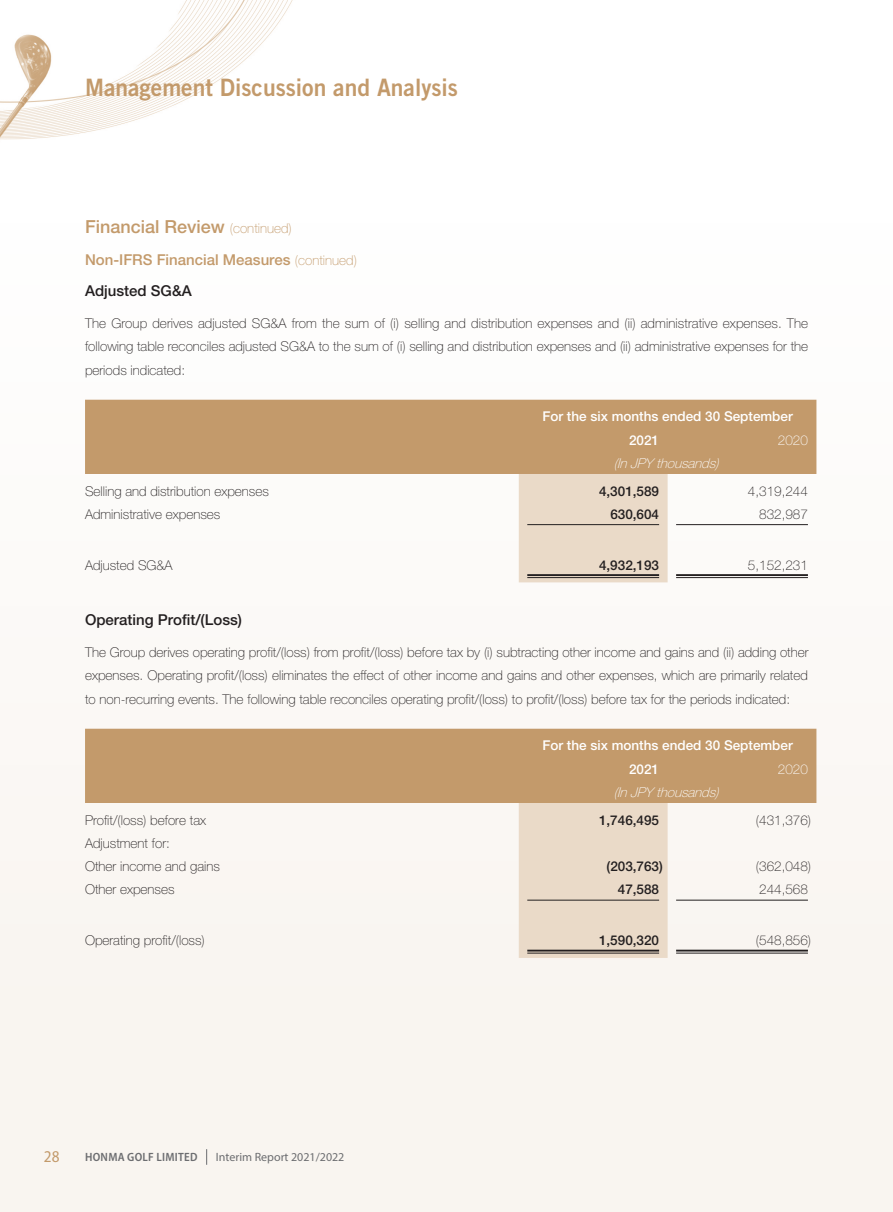
<style>
.page{position:relative;width:893px;height:1212px;background:#fbf9f7}
.page>*{position:absolute;margin:0;border:0;box-sizing:border-box;transform-origin:0 0}
.t1{font:24px "Trade Gothic LT Std Bd 2";color:#c39a6b;scale:.95 1}
.t2{font:500 18px "Helvetica Neue LT Std";color:#c39a6b}
.t3{font:semi-condensed 16.5px "Myriad Pro";color:#c39a6b}
.t4{font:500 15px/31.8px "Helvetica Neue LT Std";color:#c39a6b}
.t5{font:500 15px "Helvetica Neue LT Std";color:#231f20}
.t6{font:100 13.5px/23.2px "Helvetica Neue LT Std";color:#231f20;text-align:justify}
.t7{font:500 13.5px/23.2px "Helvetica Neue LT Std";color:#fff}
.t8{font:500 13.5px "Helvetica Neue LT Std";color:#231f20}
.t9{font:italic 100 13.5px "Helvetica Neue LT Std";color:#fff}
.t10{font:100 13.5px "Helvetica Neue LT Std";color:#fff}
.t11{font:12px "Myriad Pro";color:#6c6d70}
.t12{font:600 semi-condensed 12px "Myriad Pro";letter-spacing:.02em;color:#6c6d70}
.s1{font-weight:100;font-size:13.5px}
.s2{color:#231f20}
</style>
<div class="page">
<svg style="left:206px;top:1149px;width:1px;height:16px"></svg>
<div style="left:85px;top:400px;width:731px;height:74px;background:#c39a6b"></div>
<div style="left:519px;top:474px;width:149px;height:108px;background:#eadac8"></div>
<hr style="left:527px;top:524px;width:132px;height:1px;background:#231f20">
<hr style="left:676px;top:524px;width:132px;height:1px;background:#231f20">
<hr style="left:527px;top:574px;width:132px;height:2px;background:#231f20">
<hr style="left:527px;top:577px;width:132px;height:1px;background:#231f20">
<hr style="left:676px;top:574px;width:132px;height:2px;background:#231f20">
<hr style="left:676px;top:577px;width:132px;height:1px;background:#231f20">
<div style="left:85px;top:729px;width:731px;height:74px;background:#c39a6b"></div>
<div style="left:519px;top:803px;width:149px;height:155px;background:#eadac8"></div>
<hr style="left:527px;top:900px;width:132px;height:1px;background:#231f20">
<hr style="left:676px;top:900px;width:132px;height:1px;background:#231f20">
<hr style="left:527px;top:950px;width:132px;height:1px;background:#231f20">
<hr style="left:527px;top:953px;width:132px;height:1px;background:#231f20">
<hr style="left:676px;top:950px;width:132px;height:1px;background:#231f20">
<hr style="left:676px;top:953px;width:132px;height:1px;background:#231f20">
<h1 class="t1" style="left:85px;top:73px;width:394px">Management Discussion and Analysis</h1>
<h2 class="t2" style="left:85px;top:216px;width:208px">Financial Review <span class="s1">(continued)</span></h2>
<p class="t4" style="left:85px;top:243px;width:273px">Non-IFRS Financial Measures <span class="s1">(continued)<br></span><span class="s2">Adjusted SG&amp;A</span></p>
<p class="t6" style="left:85px;top:312px;width:725px">The Group derives adjusted SG&amp;A from the sum of (i) selling and distribution expenses and (ii) administrative expenses. The following table reconciles adjusted SG&amp;A to the sum of (i) selling and distribution expenses and (ii) administrative expenses for the periods indicated:</p>
<p class="t7" style="left:629px;top:405px;width:165px;text-indent:-87px">For the six months ended 30 September<br>2021</p>
<p class="t10" style="left:778px;top:432px;width:32px">2020</p>
<p class="t9" style="left:614px;top:455px;width:110px">(InJPY thousands)</p>
<p class="t6" style="left:85px;top:479px;width:185px">Selling and distribution expenses</p>
<p class="t8" style="left:599px;top:483px;width:62px">4,301,589</p>
<p class="t6" style="left:748px;top:479px;width:62px">4,319,244</p>
<p class="t6" style="left:85px;top:502px;width:137px">Administrative expenses</p>
<p class="t8" style="left:610px;top:506px;width:50px">630,604</p>
<p class="t6" style="left:759px;top:502px;width:50px">832,987</p>
<p class="t6" style="left:85px;top:553px;width:89px">Adjusted SG&amp;A</p>
<p class="t8" style="left:599px;top:557px;width:62px">4,932,193</p>
<p class="t6" style="left:748px;top:553px;width:62px">5,152,231</p>
<p class="t5" style="left:85px;top:611px;width:159px">Operating Profit/(Loss)</p>
<p class="t6" style="left:85px;top:641px;width:725px">The Group derives operating profit/(loss) from profit/(loss) before tax by (i) subtracting other income and gains and (ii) adding other expenses. Operating profit/(loss) eliminates the effect of other income and gains and other expenses, which are primarily related to non-recurring events. The following table reconciles operating profit/(loss) to profit/(loss) before tax for the periods indicated:</p>
<p class="t7" style="left:629px;top:734px;width:165px;text-indent:-87px">For the six months ended 30 September<br>2021</p>
<p class="t10" style="left:778px;top:761px;width:32px">2020</p>
<p class="t9" style="left:614px;top:784px;width:110px">(InJPY thousands)</p>
<p class="t6" style="left:85px;top:808px;width:123px">Profit/(loss) before tax</p>
<p class="t8" style="left:599px;top:812px;width:62px">1,746,495</p>
<p class="t6" style="left:756px;top:808px;width:57px">(431,376)</p>
<p class="t6" style="left:85px;top:831px;width:136px">Adjustment for:<br>Other income and gains</p>
<p class="t8" style="left:607px;top:858px;width:58px">(203,763)</p>
<p class="t6" style="left:756px;top:854px;width:57px">(362,048)</p>
<p class="t6" style="left:85px;top:878px;width:91px">Other expenses</p>
<p class="t8" style="left:618px;top:881px;width:43px">47,588</p>
<p class="t6" style="left:759px;top:878px;width:50px">244,568</p>
<p class="t6" style="left:85px;top:929px;width:121px">Operating profit/(loss)</p>
<p class="t8" style="left:599px;top:932px;width:62px">1,590,320</p>
<p class="t6" style="left:756px;top:929px;width:57px">(548,856)</p>
<p class="t3" style="left:44px;top:1147px;width:17px">28</p>
<p class="t12" style="left:85px;top:1150px;width:114px">HONMA GOLF LIMITED</p>
<p class="t11" style="left:216px;top:1149px;width:130px">Interim Report 2021/2022</p>
</div>
